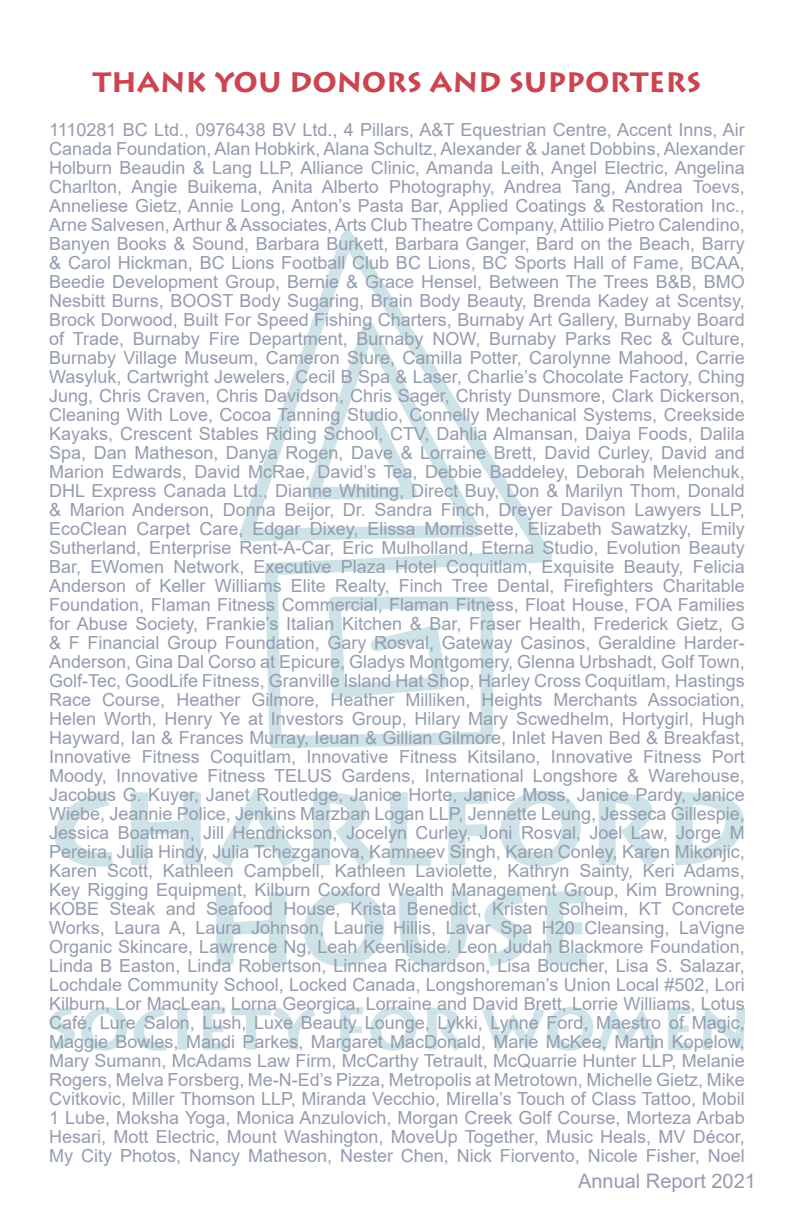
<style>
.page{position:relative;width:792px;height:1224px;background:#fff}
.page>*{position:absolute;margin:0;border:0;box-sizing:border-box;transform-origin:0 0}
.t1{font:700 28px "Lithos Pro";color:#cc444f}
.t2{font:20px "Arial";color:#949caf}
.t3{font:18px/19px "Arial";color:#949caf;text-align:justify}
</style>
<div class="page">
<img style="left:50px;top:230px;width:694px;height:821px">
<h1 class="t1" style="left:93px;top:66px;width:610px">THANK YOU DONORS AND SUPPORTERS</h1>
<p class="t3" style="left:49px;top:120px;width:697px">1110281 BC Ltd., 0976438 BV Ltd., 4 Pillars, A&amp;T Equestrian Centre, Accent Inns, Air Canada Foundation, Alan Hobkirk, Alana Schultz, Alexander &amp; Janet Dobbins, Alexander Holburn Beaudin &amp; Lang LLP, Alliance Clinic, Amanda Leith, Angel Electric, Angelina Charlton, Angie Buikema, Anita Alberto Photography, Andrea Tang, Andrea Toevs, Anneliese Gietz, Annie Long, Anton’s Pasta Bar, Applied Coatings &amp; Restoration Inc., Arne Salvesen, Arthur &amp; Associates, Arts Club Theatre Company, Attilio Pietro Calendino, Banyen Books &amp; Sound, Barbara Burkett, Barbara Ganger, Bard on the Beach, Barry &amp; Carol Hickman, BC Lions Football Club BC Lions, BC Sports Hall of Fame, BCAA, Beedie Development Group, Bernie &amp; Grace Hensel, Between The Trees B&amp;B, BMO Nesbitt Burns, BOOST Body Sugaring, Brain Body Beauty, Brenda Kadey at Scentsy, Brock Dorwood, Built For Speed Fishing Charters, Burnaby Art Gallery, Burnaby Board of Trade, Burnaby Fire Department, Burnaby NOW, Burnaby Parks Rec &amp; Culture, Burnaby Village Museum, Cameron Sture, Camilla Potter, Carolynne Mahood, Carrie Wasyluk, Cartwright Jewelers, Cecil B Spa &amp; Laser, Charlie’s Chocolate Factory, Ching Jung, Chris Craven, Chris Davidson, Chris Sager, Christy Dunsmore, Clark Dickerson, Cleaning With Love, Cocoa Tanning Studio, Connelly Mechanical Systems, Creekside Kayaks, Crescent Stables Riding School, CTV, Dahlia Almansan, Daiya Foods, Dalila Spa, Dan Matheson, Danya Rogen, Dave &amp; Lorraine Brett, David Curley, David and Marion Edwards, David McRae, David’s Tea, Debbie Baddeley, Deborah Melenchuk, DHL Express Canada Ltd., Dianne Whiting, Direct Buy, Don &amp; Marilyn Thom, Donald &amp; Marion Anderson, Donna Beijor, Dr. Sandra Finch, Dreyer Davison Lawyers LLP, EcoClean Carpet Care, Edgar Dixey, Elissa Morrissette, Elizabeth Sawatzky, Emily Sutherland, Enterprise Rent-A-Car, Eric Mulholland, Eterna Studio, Evolution Beauty Bar, EWomen Network, Executive Plaza Hotel Coquitlam, Exquisite Beauty, Felicia Anderson of Keller Williams Elite Realty, Finch Tree Dental, Firefighters Charitable Foundation, Flaman Fitness Commercial, Flaman Fitness, Float House, FOA Families for Abuse Society, Frankie’s Italian Kitchen &amp; Bar, Fraser Health, Frederick Gietz, G &amp; F Financial Group Foundation, Gary Rosval, Gateway Casinos, Geraldine Harder-Anderson, Gina Dal Corso at Epicure, Gladys Montgomery, Glenna Urbshadt, Golf Town, Golf-Tec, GoodLife Fitness, Granville Island Hat Shop, Harley Cross Coquitlam, Hastings Race Course, Heather Gilmore, Heather Milliken, Heights Merchants Association, Helen Worth, Henry Ye at Investors Group, Hilary Mary Scwedhelm, Hortygirl, Hugh Hayward, Ian &amp; Frances Murray, Ieuan &amp; Gillian Gilmore, Inlet Haven Bed &amp; Breakfast, Innovative Fitness Coquitlam, Innovative Fitness Kitsilano, Innovative Fitness Port Moody, Innovative Fitness TELUS Gardens, International Longshore &amp; Warehouse, Jacobus G. Kuyer, Janet Routledge, Janice Horte, Janice Moss, Janice Pardy, Janice Wiebe, Jeannie Police, Jenkins Marzban Logan LLP, Jennette Leung, Jesseca Gillespie, Jessica Boatman, Jill Hendrickson, Jocelyn Curley, Joni Rosval, Joel Law, Jorge M Pereira, Julia Hindy, Julia Tchezganova, Kamneev Singh, Karen Conley, Karen Mikonjic, Karen Scott, Kathleen Campbell, Kathleen Laviolette, Kathryn Sainty, Keri Adams, Key Rigging Equipment, Kilburn Coxford Wealth Management Group, Kim Browning, KOBE Steak and Seafood House, Krista Benedict, Kristen Solheim, KT Concrete Works, Laura A, Laura Johnson, Laurie Hillis, Lavar Spa H20 Cleansing, LaVigne Organic Skincare, Lawrence Ng, Leah Keenliside. Leon Judah Blackmore Foundation, Linda B Easton, Linda Robertson, Linnea Richardson, Lisa Boucher, Lisa S. Salazar, Lochdale Community School, Locked Canada, Longshoreman’s Union Local #502, Lori Kilburn, Lor MacLean, Lorna Georgica, Lorraine and David Brett, Lorrie Williams, Lotus Café, Lure Salon, Lush, Luxe Beauty Lounge, Lykki, Lynne Ford, Maestro of Magic, Maggie Bowles, Mandi Parkes, Margaret MacDonald, Marie McKee, Martin Kopelow, Mary Sumann, McAdams Law Firm, McCarthy Tetrault, McQuarrie Hunter LLP, Melanie Rogers, Melva Forsberg, Me-N-Ed’s Pizza, Metropolis at Metrotown, Michelle Gietz, Mike Cvitkovic, Miller Thomson LLP, Miranda Vecchio, Mirella’s Touch of Class Tattoo, Mobil 1 Lube, Moksha Yoga, Monica Anzulovich, Morgan Creek Golf Course, Morteza Arbab Hesari, Mott Electric, Mount Washington, MoveUp Together, Music Heals, MV Décor, My City Photos, Nancy Matheson, Nester Chen, Nick Fiorvento, Nicole Fisher, Noel</p>
<p class="t2" style="left:578px;top:1167px;width:179px">Annual Report 2021</p>
</div>
